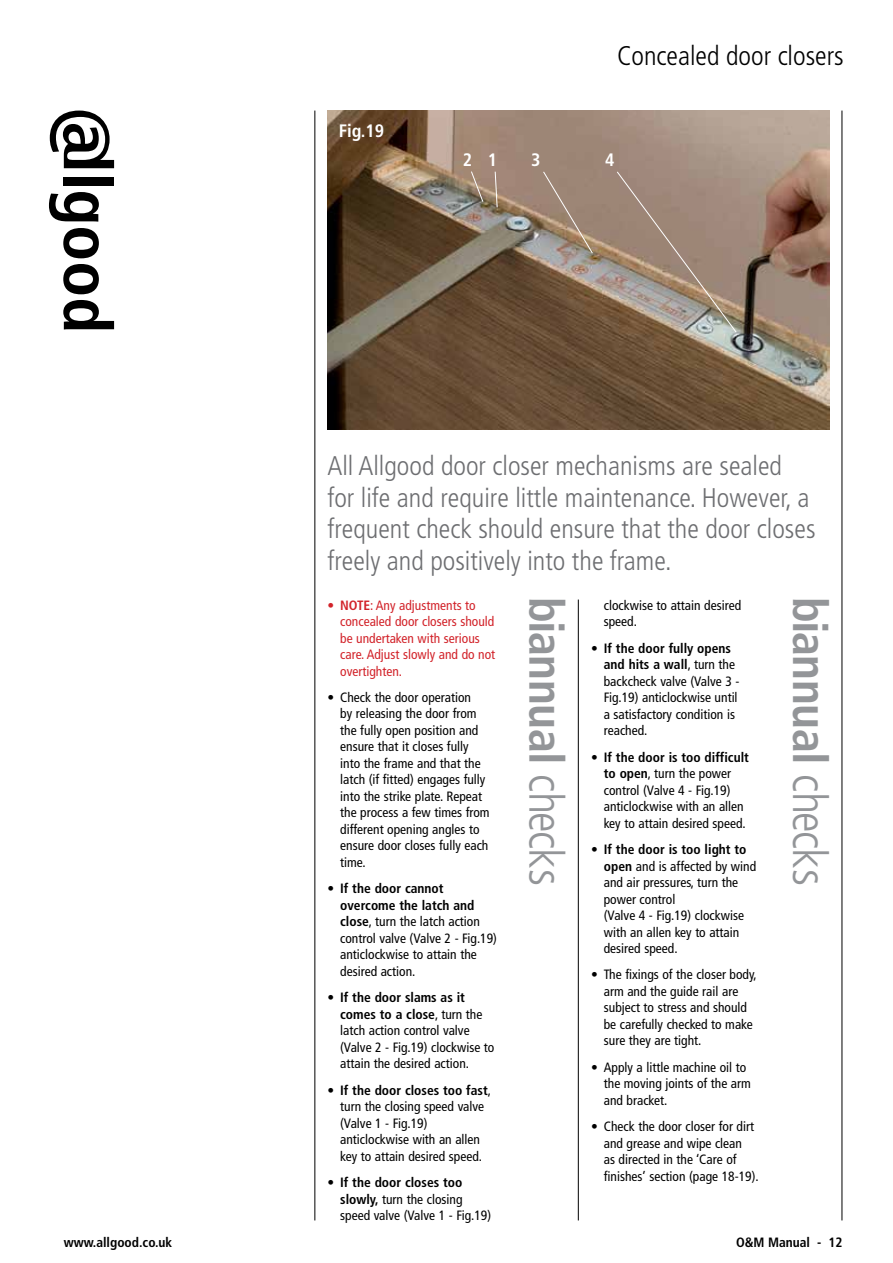
<style>
.page{position:relative;width:893px;height:1263px;background:#fff}
.page>*{position:absolute;margin:0;border:0;box-sizing:border-box;transform-origin:0 0}
.t1{font:700 condensed 48px "Frutiger";letter-spacing:-.02em;color:#939598}
.t2{font:300 condensed 27px/31.5px "Frutiger";color:#6d6e71}
.t3{font:300 condensed 27px "Frutiger";color:#000}
.t4{font:700 condensed 18px "Frutiger";color:#fff}
.t5{font:condensed 13.5px/16.5px "Frutiger";color:#000}
.t6{font:condensed 13.5px/16.5px "Frutiger";color:#d2232a}
.t7{font:700 condensed 13.5px "Frutiger LT Std";color:#000}
.s1{font-weight:300}
.s2{font-weight:700}
</style>
<div class="page">
<hr style="left:315px;top:111px;width:1px;height:1109px;background:#000">
<hr style="left:842px;top:111px;width:1px;height:1109px;background:#000">
<div style="left:64px;top:177px;width:50px;height:8px;background:#000"></div>
<svg style="left:49px;top:192px;width:50px;height:30px"></svg>
<svg style="left:63px;top:228px;width:36px;height:30px"></svg>
<svg style="left:63px;top:264px;width:36px;height:30px"></svg>
<svg style="left:63px;top:300px;width:51px;height:29px"></svg>
<svg style="left:50px;top:111px;width:64px;height:57px"></svg>
<hr style="left:578px;top:599px;width:1px;height:621px;background:#000">
<img style="left:327px;top:111px;width:502px;height:318px">
<svg style="left:470px;top:171px;width:14px;height:32px"></svg>
<svg style="left:494px;top:171px;width:4px;height:37px"></svg>
<svg style="left:542px;top:171px;width:51px;height:83px;background:#a08b7a"></svg>
<svg style="left:616px;top:171px;width:121px;height:162px;background:#a08b7d"></svg>
<h3 class="t4" style="left:339px;top:120px;width:47px">Fig.19</h3>
<h3 class="t4" style="left:366px;top:120px;width:10px">?</h3>
<h2 class="t3" style="left:617px;top:41px;width:228px">Concealed door closers</h2>
<h3 class="t4" style="left:463px;top:149px;width:36px">2 1</h3>
<h3 class="t4" style="left:531px;top:149px;width:11px">3</h3>
<h3 class="t4" style="left:605px;top:149px;width:11px">4</h3>
<h2 class="t2" style="left:327px;top:451px;width:490px">All Allgood door closer mechanisms are sealed for life and require little maintenance. However, a frequent check should ensure that the door closes freely and positively into the frame.</h2>
<p class="t5" style="left:604px;top:597px;width:139px">clockwise to attain desired speed.</p>
<p class="t5" style="left:604px;top:640px;width:137px;text-indent:-13px"><span class="s1">•</span> <span class="s2">If the door fully opens and hits a wall</span>, turn the backcheck valve (Valve 3 -<br>Fig.19) anticlockwise until a satisfactory condition is reached.</p>
<p class="t5" style="left:604px;top:749px;width:147px;text-indent:-13px">• <span class="s2">If the door is too difficult to open</span>, turn the power control (Valve 4 - Fig.19) anticlockwise with an allen key to attain desired speed.</p>
<p class="t5" style="left:604px;top:841px;width:154px;text-indent:-13px">• <span class="s2">If the door is too light to open</span> and is affected by wind and air pressures, turn the power control<br>(Valve 4 - Fig.19) clockwise with an allen key to attain desired speed.</p>
<p class="t5" style="left:604px;top:967px;width:155px;text-indent:-13px"><span class="s1">•</span> The fixings of the closer body, arm and the guide rail are subject to stress and should be carefully checked to make sure they are tight.</p>
<p class="t5" style="left:604px;top:1059px;width:149px;text-indent:-13px">• Apply a little machine oil to the moving joints of the arm and bracket.</p>
<p class="t5" style="left:604px;top:1118px;width:156px;text-indent:-13px"><span class="s1">•</span> Check the door closer for dirt and grease and wipe clean<br>as directed in the ‘Care of finishes’ section (page 18-19).</p>
<h1 class="t1" style="left:575px;top:597px;width:290px;rotate:90deg">biannual <span class="s1">checks</span></h1>
<h1 class="t1" style="left:838px;top:597px;width:290px;rotate:90deg">biannual <span class="s1">checks</span></h1>
<p class="t6" style="left:340px;top:597px;width:157px;text-indent:-13px">• <span class="s2">NOTE</span>: Any adjustments to concealed door closers should be undertaken with serious care. Adjust slowly and do not overtighten.</p>
<p class="t5" style="left:340px;top:689px;width:151px;text-indent:-13px">• Check the door operation<br>by releasing the door from the fully open position and ensure that it closes fully into the frame and that the latch (if fitted) engages fully into the strike plate. Repeat the process a few times from different opening angles to ensure door closes fully each time.</p>
<p class="t5" style="left:340px;top:880px;width:158px;text-indent:-13px">• <span class="s2">If the door cannot overcome the latch and close</span>, turn the latch action control valve (Valve 2 - Fig.19) anticlockwise to attain the desired action.</p>
<p class="t5" style="left:340px;top:989px;width:156px;text-indent:-13px">• <span class="s2">If the door slams as it comes to a close</span>, turn the latch action control valve (Valve 2 - Fig.19) clockwise to attain the desired action.</p>
<p class="t5" style="left:340px;top:1082px;width:152px;text-indent:-13px">• <span class="s2">If the door closes too fast</span>, turn the closing speed valve (Valve 1 - Fig.19) anticlockwise with an allen key to attain desired speed.</p>
<p class="t5" style="left:340px;top:1174px;width:152px;text-indent:-13px">• <span class="s2">If the door closes too slowly,</span> turn the closing speed valve (Valve 1 - Fig.19)</p>
<p class="t7" style="left:64px;top:1234px;width:110px">www.allgood.co.uk</p>
<p class="t7" style="left:736px;top:1234px;width:108px">O&amp;M Manual - 12</p>
</div>
